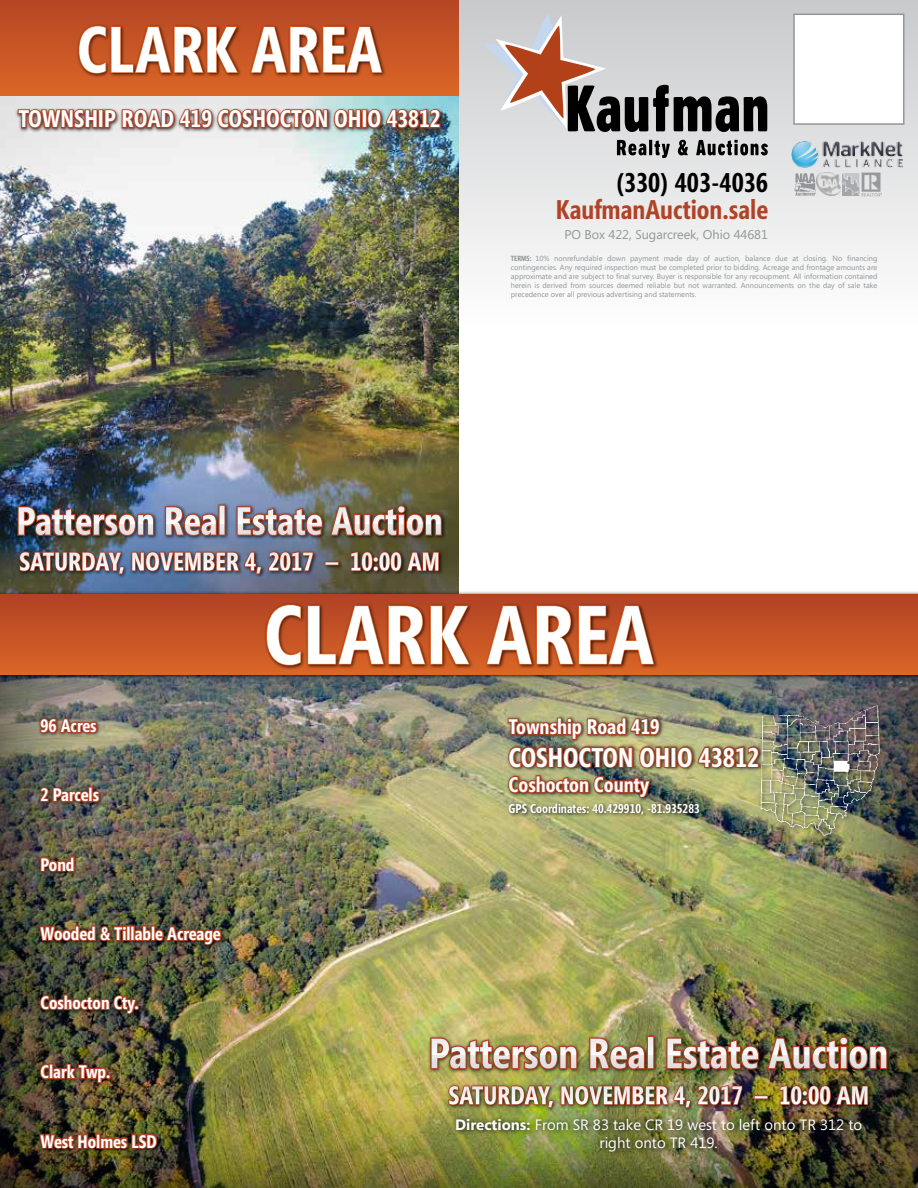
<style>
.page{position:relative;width:918px;height:1188px;background:#fff}
.page>*{position:absolute;margin:0;border:0;box-sizing:border-box;transform-origin:0 0}
.t1{font:700 82.5px "Segoe Condensed";color:#fff}
.t2{font:700 64.5px "Segoe Condensed";color:#fff}
.t3{font:700 42px "Segoe Condensed";color:#fff}
.t4{font:700 39px "Segoe Condensed";color:#fff}
.t5{font:700 27px "Segoe Condensed";color:#b04225}
.t6{font:700 27px "Segoe Condensed";color:#fff}
.t7{font:700 27px "Segoe Condensed";color:#000}
.t8{font:700 25.5px "Segoe Condensed";color:#fff}
.t9{font:700 24px "Segoe Condensed";color:#fff}
.t10{font:700 21px "Segoe Condensed";color:#fff}
.t11{font:700 18px "Segoe Condensed";color:#fff}
.t12{font:15px/18px "Segoe";color:#fff;text-align:center}
.t13{font:700 12.75px "Segoe Condensed";color:#fff}
.t14{font:12.75px "Segoe";color:#939598}
.t15{font:7.5px/9px "Segoe";color:#939598;text-align:justify}
.s1{font-family:"Segoe Condensed";font-weight:700}
.s2{font-weight:700}
</style>
<div class="page">
<img style="left:0;top:96px;width:459px;height:496px">
<div style="left:0;top:660px;width:918px;height:528px;background:#000;opacity:.75"></div>
<div style="left:505px;top:715px;width:259px;height:104px;background:#000;opacity:.75"></div>
<img style="left:507px;top:709px;width:251px;height:90px">
<div style="left:759px;top:703px;width:125px;height:136px;background:#000;opacity:.75"></div>
<img style="left:758px;top:701px;width:124px;height:136px">
<div style="left:0;top:0;width:459px;height:96px;background:linear-gradient(to bottom,#b54625,#db6626)"></div>
<div style="left:0;top:592px;width:918px;height:88px;background:#000;opacity:.75"></div>
<div style="left:0;top:594px;width:918px;height:81px;background:linear-gradient(to bottom,#b04225,#db6626)"></div>
<div style="left:264px;top:602px;width:395px;height:68px;background:#000;opacity:.75"></div>
<svg style="left:265px;top:604px;width:206px;height:62px;background:#883a19"></svg>
<svg style="left:485px;top:605px;width:170px;height:61px;background:#843818"></svg>
<div style="left:37px;top:716px;width:189px;height:437px;background:#000;opacity:.75"></div>
<svg style="left:38px;top:689px;width:61px;height:52px;background:#8e7667"></svg>
<svg style="left:38px;top:786px;width:64px;height:24px;background:#784b3c"></svg>
<svg style="left:39px;top:855px;width:37px;height:19px"></svg>
<img style="left:38px;top:897px;width:185px;height:67px">
<svg style="left:38px;top:993px;width:103px;height:22px;background:#6f3e26"></svg>
<img style="left:38px;top:1048px;width:75px;height:39px">
<img style="left:38px;top:1132px;width:121px;height:40px">
<img style="left:16px;top:472px;width:427px;height:118px">
<div style="left:451px;top:1113px;width:418px;height:45px;background:#000;opacity:.9"></div>
<div style="left:428px;top:1033px;width:464px;height:41px;background:#000;opacity:.75"></div>
<img style="left:429px;top:1036px;width:331px;height:87px">
<div style="left:754px;top:1095px;width:14px;height:4px;border:2px solid #b04225"></div>
<img style="left:766px;top:1004px;width:122px;height:119px">
<div style="left:459px;top:0;width:459px;height:324px;background:linear-gradient(to bottom,#c8c9cb,#fefefe)"></div>
<div style="left:793px;top:14px;width:111px;height:111px;background:#fff;border:2px solid #939598"></div>
<svg style="left:484px;top:14px;width:283px;height:118px;background:#b1a9a7"></svg>
<svg style="left:617px;top:140px;width:53px;height:18px"></svg>
<svg style="left:678px;top:140px;width:10px;height:15px"></svg>
<svg style="left:696px;top:140px;width:72px;height:16px"></svg>
<img style="left:792px;top:141px;width:110px;height:27px">
<img style="left:843px;top:173px;width:17px;height:22px">
<img style="left:817px;top:173px;width:24px;height:23px">
<img style="left:795px;top:173px;width:20px;height:23px">
<img style="left:862px;top:173px;width:20px;height:23px">
<svg style="left:17px;top:8px;width:425px;height:166px;background:#bd8166"></svg>
<h2 class="t2" style="left:77px;top:10px;width:307px">CLARK AREA</h2>
<h3 class="t9" style="left:18px;top:104px;width:424px">TOWNSHIP ROAD 419 COSHOCTON OHIO 43812</h3>
<h3 class="t7" style="left:616px;top:166px;width:154px">(330) 403-4036</h3>
<h3 class="t5" style="left:556px;top:193px;width:214px">KaufmanAuction.sale</h3>
<h3 class="t14" style="left:564px;top:225px;width:205px">PO Box 422, Sugarcreek, Ohio 44681</h3>
<p class="t15" style="left:511px;top:253px;width:368px"><span class="s1">TERMS:</span> 10% nonrefundable down payment made day of auction, balance due at closing. No financing contingencies. Any required inspection must be completed prior to bidding. Acreage and frontage amounts are approximate and are subject to final survey. Buyer is responsible for any recoupment. All information contained herein is derived from sources deemed reliable but not warranted. Announcements on the day of sale take precedence over all previous advertising and statements.</p>
<h3 class="t4" style="left:16px;top:497px;width:428px">Patterson Real Estate Auction</h3>
<h3 class="t8" style="left:19px;top:546px;width:422px">SATURDAY, NOVEMBER 4, 2017 – 10:00 AM</h3>
<h3 class="t11" style="left:40px;top:715px;width:58px">96 Acres</h3>
<h3 class="t11" style="left:40px;top:784px;width:60px">2 Parcels</h3>
<h3 class="t11" style="left:40px;top:853px;width:36px">Pond</h3>
<h3 class="t11" style="left:40px;top:922px;width:182px">Wooded &amp; Tillable Acreage</h3>
<h3 class="t11" style="left:40px;top:992px;width:100px">Coshocton Cty.</h3>
<h3 class="t11" style="left:40px;top:1061px;width:72px">Clark Twp.</h3>
<h3 class="t11" style="left:40px;top:1130px;width:118px">West Holmes LSD</h3>
<h1 class="t1" style="left:264px;top:584px;width:392px">CLARK AREA</h1>
<h3 class="t10" style="left:509px;top:714px;width:152px">Township Road 419</h3>
<h3 class="t6" style="left:509px;top:740px;width:252px">COSHOCTON OHIO 43812</h3>
<h3 class="t10" style="left:509px;top:771px;width:142px">Coshocton County</h3>
<h3 class="t13" style="left:509px;top:801px;width:193px">GPS Coordinates: 40.429910, -81.935283</h3>
<h3 class="t3" style="left:429px;top:1027px;width:461px">Patterson Real Estate Auction</h3>
<h3 class="t8" style="left:448px;top:1079px;width:422px">SATURDAY, NOVEMBER 4, 2017 – 10:00 AM</h3>
<h3 class="t12" style="left:455px;top:1115px;width:409px"><span class="s2">Directions:</span> From SR 83 take CR 19 west to left onto TR 312 to right onto TR 419.</h3>
</div>
